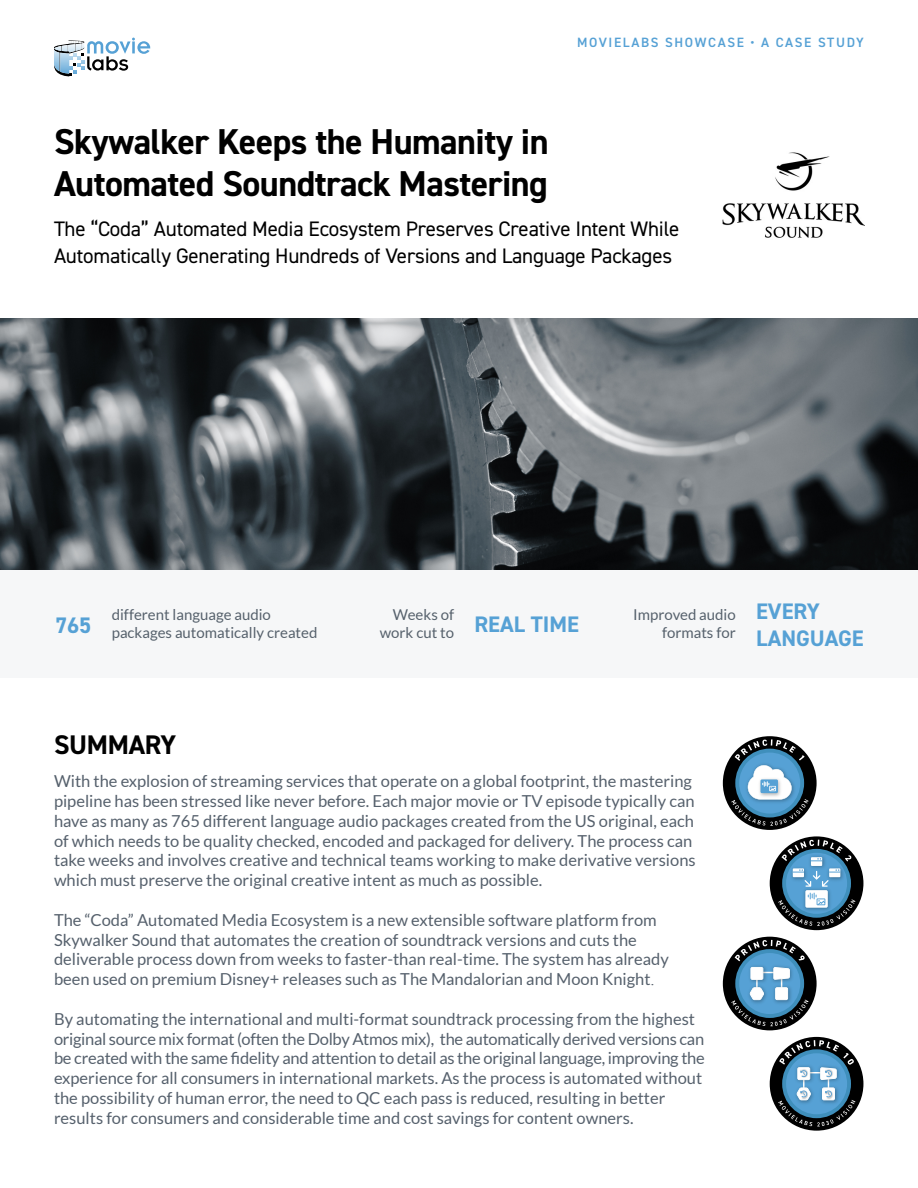
<style>
.page{position:relative;width:918px;height:1188px;background:#fff}
.page>*{position:absolute;margin:0;border:0;box-sizing:border-box;transform-origin:0 0}
.t1{font:700 36px/42px "DIN2014";letter-spacing:-.015em;color:#000}
.t2{font:700 27px "DIN2014";letter-spacing:-.01em;color:#000}
.t3{font:700 22.5px/27px "DIN2014";color:#56a1d5}
.t4{font:21px/27px "DIN2014";letter-spacing:-.01em;color:#000}
.t5{font:16.5px/19.8px "Lato";color:#55606c}
.t6{font:15px/18px "Lato";color:#56616c}
.t7{font:600 13.5px "DIN2014";letter-spacing:.12em;color:#56a1d5}
.s1{font-family:"Times New Roman"}
</style>
<div class="page">
<div style="left:0;top:570px;width:918px;height:108px;background:#f6f7f8"></div>
<svg style="left:54px;top:38px;width:96px;height:38px"></svg>
<div style="left:770px;top:836px;width:93px;height:94px;background:#000;border-radius:50%"></div>
<svg style="left:778px;top:840px;width:77px;height:86px"></svg>
<div style="left:723px;top:937px;width:94px;height:93px;background:#000;border-radius:50%"></div>
<svg style="left:731px;top:940px;width:78px;height:86px"></svg>
<div style="left:770px;top:1037px;width:93px;height:94px;background:#000;border-radius:50%"></div>
<svg style="left:778px;top:1040px;width:77px;height:87px"></svg>
<div style="left:723px;top:736px;width:94px;height:94px;background:#000;border-radius:50%"></div>
<svg style="left:731px;top:739px;width:78px;height:87px"></svg>
<img style="left:722px;top:152px;width:143px;height:86px">
<img style="left:0;top:318px;width:918px;height:252px">
<p class="t7" style="left:577px;top:34px;width:288px">MOVIELABS SHOWCASE • A CASE STUDY</p>
<h1 class="t1" style="left:54px;top:120px;width:496px">Skywalker Keeps the Humanity in<br>Automated Soundtrack Mastering</h1>
<p class="t4" style="left:54px;top:215px;width:627px">The “Coda” Automated Media Ecosystem Preserves Creative Intent While<br>Automatically Generating Hundreds of Versions and Language Packages</p>
<h3 class="t3" style="left:55px;top:611px;width:38px">765</h3>
<p class="t6" style="left:112px;top:605px;width:207px">different language audio packages automatically created</p>
<h3 class="t3" style="left:756px;top:597px;width:109px">EVERY<br>LANGUAGE</h3>
<p class="t6" style="left:380px;top:605px;width:76px;text-align:right">Weeks of work cut to</p>
<p class="t6" style="left:633px;top:605px;width:104px">Improved audio</p>
<h3 class="t3" style="left:474px;top:611px;width:106px">REAL TIME</h3>
<p class="t6" style="left:662px;top:623px;width:75px">formats for</p>
<h2 class="t2" style="left:54px;top:727px;width:124px">SUMMARY</h2>
<p class="t5" style="left:54px;top:771px;width:643px">With the explosion of streaming services that operate on a global footprint, the mastering pipeline has been stressed like never before. Each major movie or TV episode typically can have as many as 765 different language audio packages created from the US original, each of which needs to be quality checked, encoded and packaged for delivery. The process can take weeks and involves creative and technical teams working to make derivative versions which must preserve the original creative intent as much as possible.</p>
<p class="t5" style="left:54px;top:910px;width:616px">The “Coda” Automated Media Ecosystem is a new extensible software platform from Skywalker Sound that automates the creation of soundtrack versions and cuts the deliverable process down from weeks to faster-than real-time. The system has already been used on premium Disney+ releases such as The Mandalorian and Moon Knight<span class="s1">.</span></p>
<p class="t5" style="left:54px;top:1009px;width:652px">By automating the international and multi-format soundtrack processing from the highest original source mix format (often the Dolby Atmos mix), the automatically derived versions can be created with the same fidelity and attention to detail as the original language, improving the experience for all consumers in international markets. As the process is automated without the possibility of human error, the need to QC each pass is reduced, resulting in better results for consumers and considerable time and cost savings for content owners.</p>
</div>
